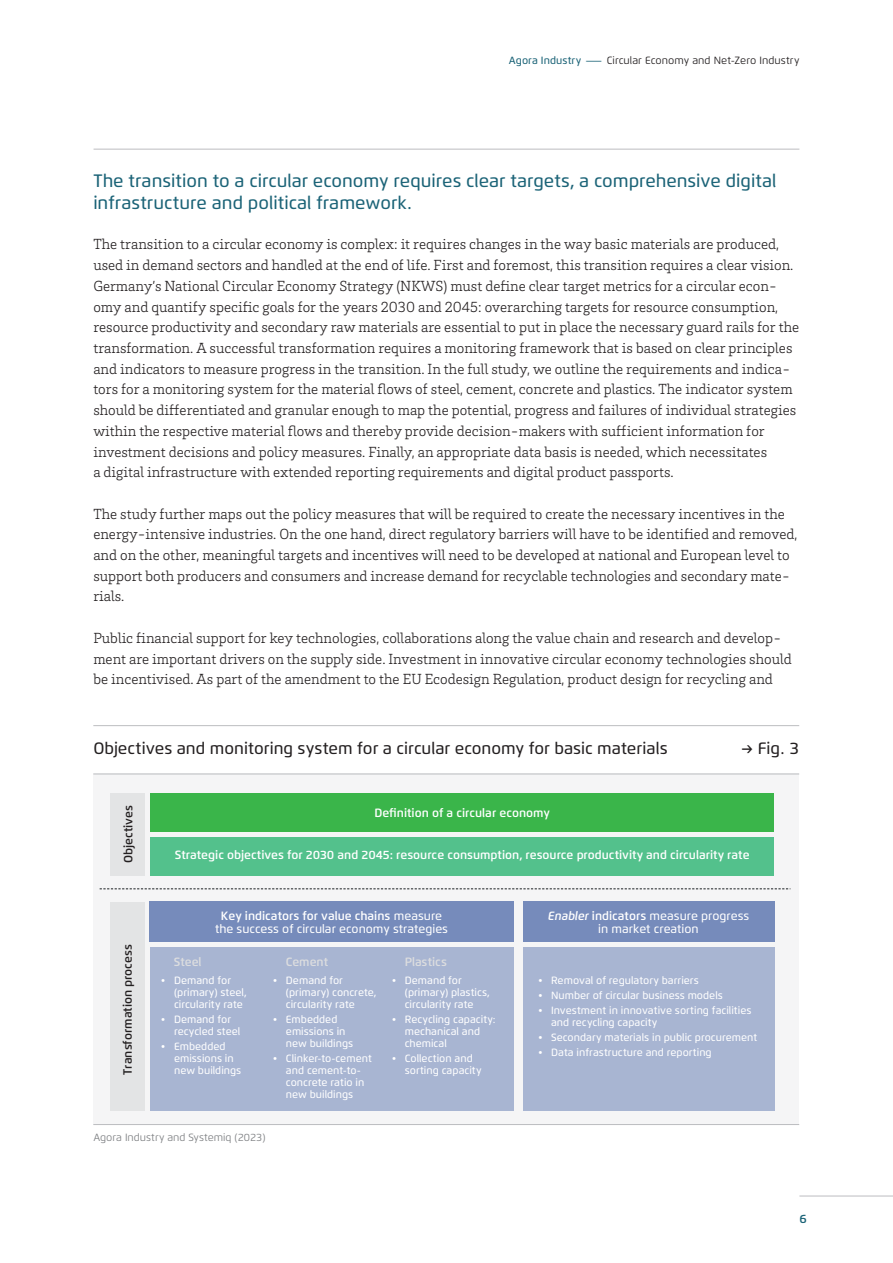
<style>
.page{position:relative;width:893px;height:1263px;background:#fff}
.page>*{position:absolute;margin:0;border:0;box-sizing:border-box;transform-origin:0 0}
.H2_Body{font:500 18px/21.6px "Flexo";color:#1b6377}
.t1{font:500 16.5px "Flexo";color:#231f20}
.Body{font:300 15px/20.7px "Brix Slab";color:#231f20}
.t2{font:600 12px "Flexo";color:#fff}
.t3{font:500 12px/13.5px "Flexo";color:#fff;text-align:center}
.t4{font:600 12px "Flexo";color:#231f20}
.t5{font:600 12px "Flexo";color:#dcdddf}
.t6{font:600 12px "Flexo";color:#1b6377}
.t7{font:500 10.5px/12px "Flexo";color:#fff}
.t8{font:10.5px "Flexo";letter-spacing:.005em;color:#231f20}
.t9{font:10.5px "Flexo";letter-spacing:-.005em;color:#808285}
.s1{font-weight:500;color:#1b6377}
.s2{font-weight:600}
.s3{font-weight:600;font-style:italic}
</style>
<div class="page">
<hr style="left:94px;top:149px;width:705px;height:1px;background:#bcbdc0">
<div style="left:93px;top:773px;width:706px;height:351px;background:#f5f5f6"></div>
<hr style="left:93px;top:774px;width:706px;height:1px;background:#bcbdc0">
<hr style="left:93px;top:726px;width:706px;height:1px;background:#bcbdc0">
<hr style="left:93px;top:1124px;width:706px;height:1px;background:#bcbdc0">
<div style="left:111px;top:902px;width:34px;height:208px;background:#e3e4e5"></div>
<div style="left:150px;top:947px;width:364px;height:163px;background:#a8b5d2"></div>
<div style="left:111px;top:793px;width:34px;height:82px;background:#e3e4e5"></div>
<div style="left:149px;top:902px;width:365px;height:40px;background:#768bbb"></div>
<div style="left:523px;top:902px;width:252px;height:40px;background:#768bbb"></div>
<div style="left:523px;top:947px;width:252px;height:163px;background:#a8b5d2"></div>
<div style="left:150px;top:793px;width:624px;height:39px;background:#3ab54a"></div>
<div style="left:150px;top:837px;width:624px;height:38px;background:#53c18c"></div>
<svg style="left:100px;top:888px;width:690px;height:1px"></svg>
<hr style="left:799px;top:1196px;width:94px;height:1px;background:#bcbdc0">
<p class="t8" style="left:509px;top:54px;width:292px"><span class="s1">Agora Industry –</span>Circular Economy and Net-Zero Industry</p>
<p class="H2_Body" style="left:93px;top:170px;width:685px">The transition to a circular economy requires clear targets, a comprehensive digital infrastructure and political framework.</p>
<p class="Body" style="left:93px;top:233px;width:707px">The transition to a circular economy is complex: it requires changes in the way basic materials are produced, used in demand sectors and handled at the end of life. First and foremost, this transition requires a clear vision.<br>Germany’s National Circular Economy Strategy (NKWS) must define clear target metrics for a circular econ&shy;omy and quantify specific goals for the years 2030 and 2045: overarching targets for resource consumption, resource productivity and secondary raw materials are essential to put in place the necessary guard rails for the transformation. A successful transformation requires a monitoring framework that is based on clear principles and indicators to measure progress in the transition. In the full study, we outline the requirements and indica&shy;tors for a monitoring system for the material flows of steel, cement, concrete and plastics. The indicator system should be differentiated and granular enough to map the potential, progress and failures of individual strategies within the respective material flows and thereby provide decision-makers with sufficient information for investment decisions and policy measures. Finally, an appropriate data basis is needed, which necessitates<br>a digital infrastructure with extended reporting requirements and digital product passports.</p>
<p class="Body" style="left:93px;top:503px;width:706px">The study further maps out the policy measures that will be required to create the necessary incentives in the energy-intensive industries. On the one hand, direct regulatory barriers will have to be identified and removed, and on the other, meaningful targets and incentives will need to be developed at national and European level to support both producers and consumers and increase demand for recyclable technologies and secondary mate&shy;rials.</p>
<p class="Body" style="left:93px;top:627px;width:700px">Public financial support for key technologies, collaborations along the value chain and research and develop&shy;ment are important drivers on the supply side. Investment in innovative circular economy technologies should be incentivised. As part of the amendment to the EU Ecodesign Regulation, product design for recycling and</p>
<p class="t1" style="left:93px;top:738px;width:576px">Objectives and monitoring system for a circular economy for basic materials</p>
<p class="t1" style="left:742px;top:738px;width:59px">→ Fig. 3</p>
<p class="t4" style="left:121px;top:863px;width:59px;rotate:-90deg">Objectives</p>
<p class="t4" style="left:120px;top:1075px;width:132px;rotate:-90deg">Transformation process</p>
<p class="t2" style="left:374px;top:806px;width:177px">Definition of a circular economy</p>
<p class="t2" style="left:175px;top:848px;width:576px">Strategic objectives for 2030 and 2045: resource consumption, resource productivity and circularity rate</p>
<p class="t3" style="left:215px;top:909px;width:234px"><span class="s2">Key indicators for value chains</span> measure the success of circular economy strategies</p>
<p class="t3" style="left:548px;top:909px;width:203px"><span class="s3">Enabler</span> <span class="s2">indicators</span> measure progress in market creation</p>
<p class="t5" style="left:174px;top:954px;width:29px">Steel</p>
<p class="t7" style="left:174px;top:974px;width:74px;text-indent:-13px">• Demand for (primary) steel, circularity rate</p>
<p class="t7" style="left:174px;top:1013px;width:68px;text-indent:-13px">• Demand for recycled steel</p>
<p class="t7" style="left:174px;top:1040px;width:69px;text-indent:-13px">• Embedded emissions in new buildings</p>
<p class="t5" style="left:286px;top:954px;width:44px">Cement</p>
<p class="t7" style="left:286px;top:974px;width:92px;text-indent:-13px">• Demand for (primary) concrete, circularity rate</p>
<p class="t7" style="left:286px;top:1013px;width:69px;text-indent:-13px">• Embedded emissions in new buildings</p>
<p class="t7" style="left:273px;top:1052px;width:100px;text-align:center">• Clinker-to-cement and cement-to&shy;concrete ratio in new buildings</p>
<p class="t5" style="left:405px;top:954px;width:44px">Plastics</p>
<p class="t7" style="left:405px;top:974px;width:86px;text-indent:-13px">• Demand for (primary) plastics, circularity rate</p>
<p class="t7" style="left:405px;top:1013px;width:92px;text-indent:-13px">• Recycling capacity: mechanical and chemical</p>
<p class="t7" style="left:405px;top:1052px;width:78px;text-indent:-13px">• Collection and sorting capacity</p>
<p class="t7" style="left:538px;top:974px;width:162px">• Removal of regulatory barriers</p>
<p class="t7" style="left:538px;top:989px;width:186px">• Number of circular business models</p>
<p class="t7" style="left:551px;top:1004px;width:202px;text-indent:-13px">• Investment in innovative sorting facilities and recycling capacity</p>
<p class="t7" style="left:538px;top:1031px;width:220px">• Secondary materials in public procurement</p>
<p class="t7" style="left:538px;top:1046px;width:175px">• Data infrastructure and reporting</p>
<p class="t9" style="left:93px;top:1130px;width:174px">Agora Industry and Systemiq (2023)</p>
<p class="t6" style="left:799px;top:1211px;width:9px">6</p>
</div>
